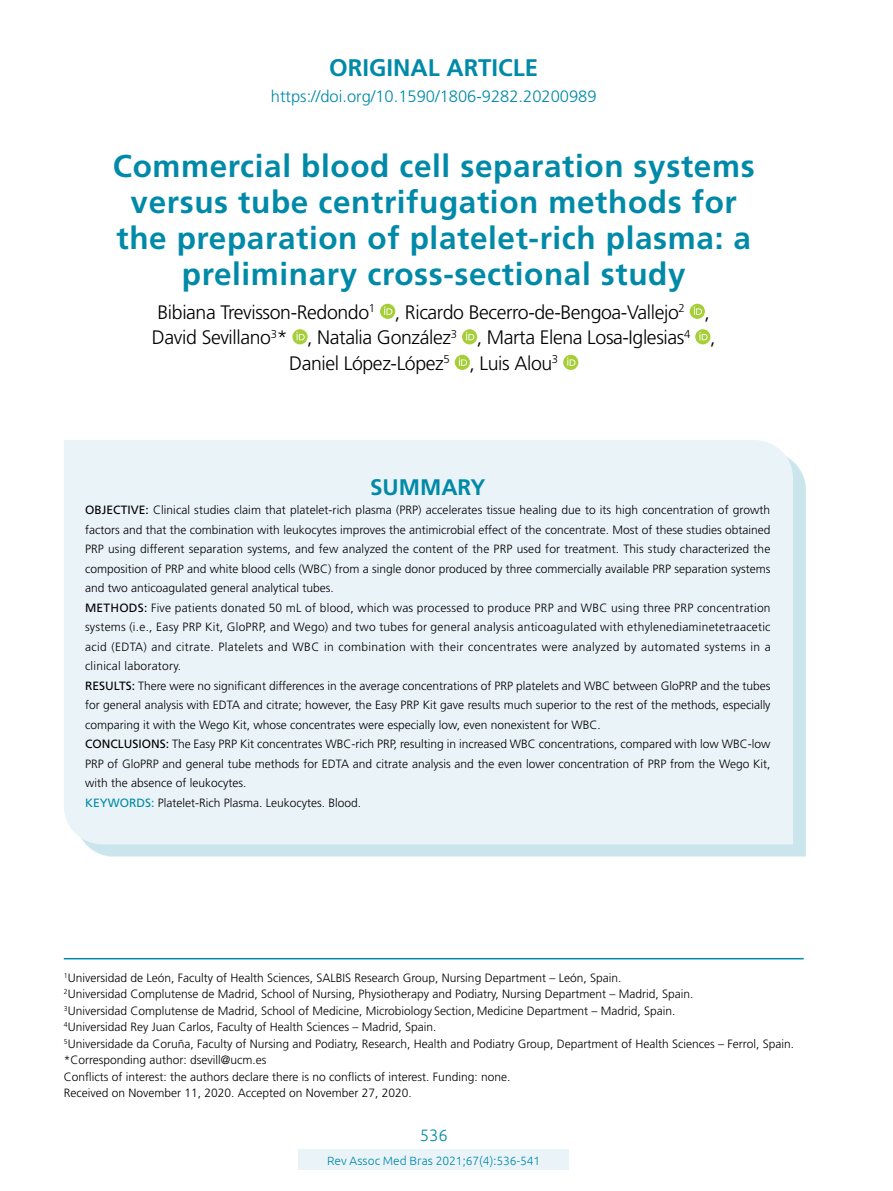
<style>
.page{position:relative;width:893px;height:1191px;background:#fff}
.page>*{position:absolute;margin:0;border:0;box-sizing:border-box;transform-origin:0 0}
.t1{font:700 31.5px/36px "Frutiger LT Std";letter-spacing:.02em;color:#008aa8;text-align:center}
.t2{font:700 24px "Frutiger LT Std";color:#008aa8}
.t3{font:700 22.5px "Frutiger LT Std";color:#008aa8}
.t4{font:300 19.5px "Frutiger LT Std";letter-spacing:-.02em;color:#000}
.t5{font:300 16.5px "Frutiger LT Std";color:#008aa8}
.t6{font:300 16.5px "Ubuntu";color:#008aa8}
.t7{font:300 12px/19.5px "Frutiger LT Std";color:#000}
.t8{font:300 12px "Ubuntu";color:#008aa8}
.s1{font-weight:400}
.s2{font-weight:400;color:#008aa8}
</style>
<div class="page">
<div style="left:299px;top:1149px;width:270px;height:21px;background:#eaf3f7"></div>
<div style="left:76px;top:452px;width:729px;height:404px;background:#cae6ec"></div>
<div style="left:64px;top:440px;width:729px;height:404px;background:#eaf3f7"></div>
<div style="left:380px;top:304px;width:15px;height:15px;background:#a6ce39;border-radius:50%"></div>
<svg style="left:384px;top:306px;width:8px;height:9px"></svg>
<div style="left:690px;top:304px;width:15px;height:15px;background:#a6ce39;border-radius:50%"></div>
<svg style="left:694px;top:306px;width:8px;height:9px"></svg>
<svg style="left:292px;top:329px;width:16px;height:15px"></svg>
<svg style="left:296px;top:332px;width:9px;height:8px"></svg>
<div style="left:462px;top:329px;width:15px;height:15px;background:#a6ce39;border-radius:50%"></div>
<svg style="left:466px;top:332px;width:8px;height:8px"></svg>
<svg style="left:695px;top:329px;width:15px;height:15px"></svg>
<svg style="left:699px;top:332px;width:9px;height:8px"></svg>
<div style="left:455px;top:355px;width:15px;height:15px;background:#a6ce39;border-radius:50%"></div>
<svg style="left:459px;top:357px;width:8px;height:9px"></svg>
<div style="left:563px;top:355px;width:15px;height:15px;background:#a6ce39;border-radius:50%"></div>
<svg style="left:567px;top:357px;width:8px;height:9px"></svg>
<hr style="left:64px;top:958px;width:740px;height:1px;background:#008aa8">
<h2 class="t2" style="left:329px;top:54px;width:210px">ORIGINAL ARTICLE</h2>
<h3 class="t5" style="left:271px;top:87px;width:327px">https://doi.org/10.1590/1806-9282.20200989</h3>
<h1 class="t1" style="left:113px;top:148px;width:643px">Commercial blood cell separation systems versus tube centrifugation methods for the preparation of platelet-rich plasma: a preliminary cross-sectional study</h1>
<h3 class="t4" style="left:158px;top:301px;width:554px">Bibiana Trevisson-Redondo<sup>1</sup> , Ricardo Becerro-de-Bengoa-Vallejo<sup>2</sup> ,</h3>
<h3 class="t4" style="left:152px;top:327px;width:565px">David Sevillano<sup>3</sup>* , Natalia González<sup>3</sup> , Marta Elena Losa-Iglesias<sup>4</sup> ,</h3>
<h3 class="t4" style="left:289px;top:352px;width:271px">Daniel López-López<sup>5</sup> , Luis Alou<sup>3</sup></h3>
<h3 class="t3" style="left:370px;top:473px;width:117px">SUMMARY</h3>
<p class="t7" style="left:85px;top:500px;width:687px"><span class="s1">OBJECTIVE:</span> Clinical studies claim that platelet-rich plasma (PRP) accelerates tissue healing due to its high concentration of growth factors and that the combination with leukocytes improves the antimicrobial effect of the concentrate. Most of these studies obtained PRP using different separation systems, and few analyzed the content of the PRP used for treatment. This study characterized the composition of PRP and white blood cells (WBC) from a single donor produced by three commercially available PRP separation systems and two anticoagulated general analytical tubes.<br><span class="s1">METHODS:</span> Five patients donated 50 mL of blood, which was processed to produce PRP and WBC using three PRP concentration systems (i.e., Easy PRP Kit, GloPRP, and Wego) and two tubes for general analysis anticoagulated with ethylenediaminetetraacetic acid (EDTA) and citrate. Platelets and WBC in combination with their concentrates were analyzed by automated systems in a clinical laboratory.<br><span class="s1">RESULTS:</span> There were no significant differences in the average concentrations of PRP platelets and WBC between GloPRP and the tubes for general analysis with EDTA and citrate; however, the Easy PRP Kit gave results much superior to the rest of the methods, especially comparing it with the Wego Kit, whose concentrates were especially low, even nonexistent for WBC.<br><span class="s1">CONCLUSIONS:</span> The Easy PRP Kit concentrates WBC-rich PRP, resulting in increased WBC concentrations, compared with low WBC-low PRP of GloPRP and general tube methods for EDTA and citrate analysis and the even lower concentration of PRP from the Wego Kit, with the absence of leukocytes.<br><span class="s2">KEYWORDS:</span> Platelet-Rich Plasma. Leukocytes. Blood.</p>
<p class="t7" style="left:64px;top:969px;width:732px;line-height:16.5px"><sup>1</sup>Universidad de León, Faculty of Health Sciences, SALBIS Research Group, Nursing Department – León, Spain.<br><sup>2</sup>Universidad Complutense de Madrid, School of Nursing, Physiotherapy and Podiatry, Nursing Department – Madrid, Spain.<br><sup>3</sup>Universidad Complutense de Madrid, School of Medicine, Microbiology Section, Medicine Department – Madrid, Spain.<br><sup>4</sup>Universidad Rey Juan Carlos, Faculty of Health Sciences – Madrid, Spain.<br><sup>5</sup>Universidade da Coruña, Faculty of Nursing and Podiatry, Research, Health and Podiatry Group, Department of Health Sciences – Ferrol, Spain. *Corresponding author: dsevill@ucm.es<br>Conflicts of interest: the authors declare there is no conflicts of interest. Funding: none.<br>Received on November 11, 2020. Accepted on November 27, 2020.</p>
<h3 class="t6" style="left:420px;top:1125px;width:29px">536</h3>
<p class="t8" style="left:327px;top:1153px;width:215px">Rev Assoc Med Bras 2021;67(4):536-541</p>
</div>
